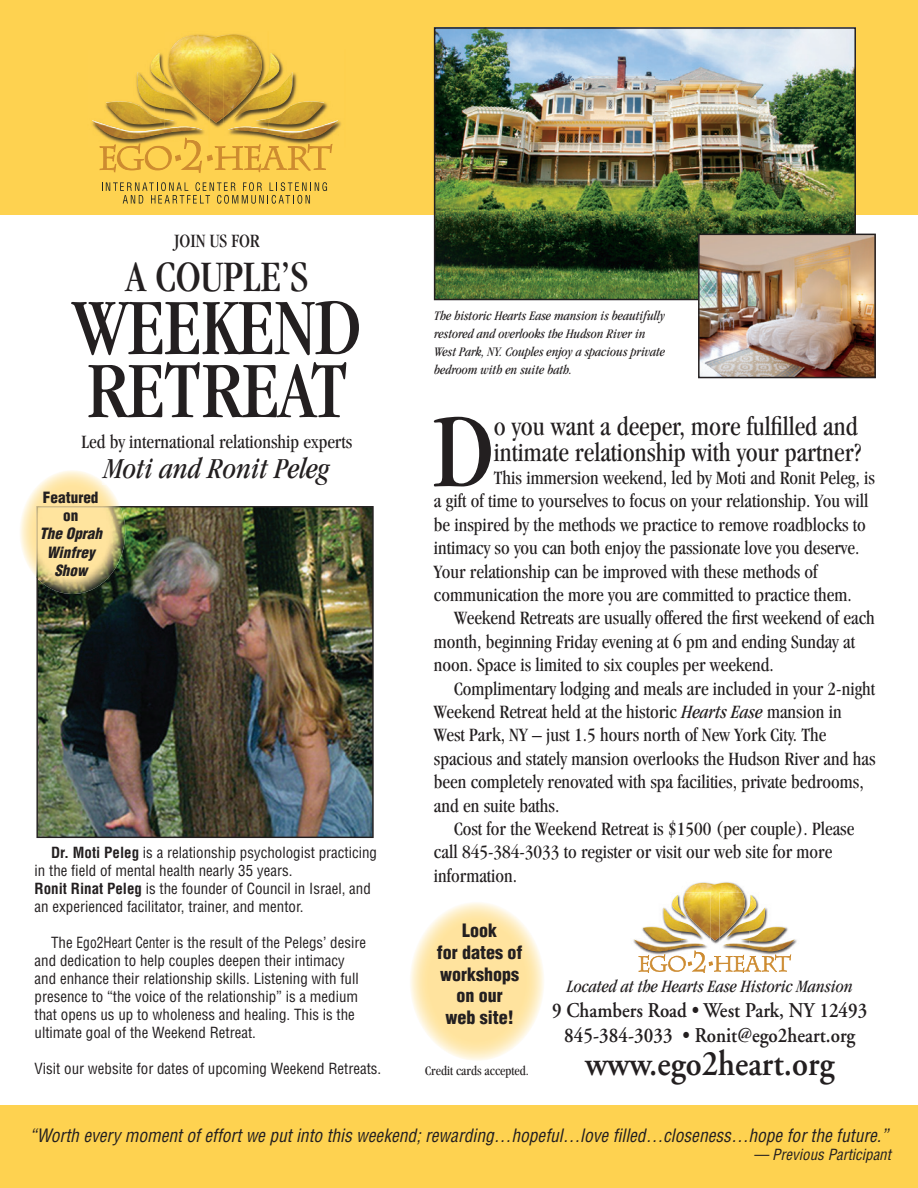
<style>
.page{position:relative;width:918px;height:1188px;background:#fff}
.page>*{position:absolute;margin:0;border:0;box-sizing:border-box;transform-origin:0 0}
.t1{font:condensed 108px "Garamond";color:#231f20}
.t2{font:condensed 82.5px/63px "Garamond";color:#231f20}
.t3{font:condensed 45px "Garamond";color:#231f20}
.t4{font:600 36px "Adobe Garamond";color:#231f20;scale:.9 1}
.t5{font:italic condensed 30px "Garamond";color:#231f20}
.t6{font:condensed 27px/25.5px "Garamond";color:#231f20}
.t7{font:600 21px/25.2px "Adobe Garamond";color:#231f20;text-align:center;scale:.9 1}
.t8{font:condensed 19.5px/23.4px "Garamond";color:#231f20}
.t9{font:italic condensed 18px "Helvetica";color:#231f20}
.t10{font:italic condensed 18px "Garamond";color:#231f20}
.t11{font:900 condensed 18px/21.6px "Helvetica";color:#231f20;text-align:center}
.t12{font:italic 900 condensed 15.15px/18.1px "Helvetica";color:#231f20;text-align:center}
.t13{font:900 condensed 15.15px/18.1px "Helvetica";color:#231f20;text-align:center}
.t14{font:condensed 15px/18px "Helvetica";color:#231f20}
.t15{font:italic condensed 15px "Helvetica";color:#231f20}
.t16{font:italic condensed 13.5px/18px "Garamond";color:#231f20}
.t17{font:condensed 13.5px "Garamond";color:#231f20}
.s1{font-weight:700}
.s2{font-style:italic}
</style>
<div class="page">
<div style="left:0;top:0;width:918px;height:215px;background:#fed250"></div>
<img style="left:437px;top:30px;width:416px;height:267px">
<div style="left:434px;top:27px;width:422px;height:273px;border:2px solid #231f20"></div>
<img style="left:701px;top:237px;width:172px;height:138px">
<div style="left:698px;top:234px;width:178px;height:144px;border:2px solid #231f20"></div>
<img style="left:685px;top:882px;width:59px;height:62px">
<img style="left:686px;top:883px;width:56px;height:58px">
<img style="left:633px;top:909px;width:74px;height:39px">
<img style="left:688px;top:937px;width:23px;height:8px">
<img style="left:683px;top:892px;width:28px;height:45px">
<img style="left:671px;top:895px;width:15px;height:12px">
<img style="left:663px;top:907px;width:38px;height:30px">
<img style="left:643px;top:927px;width:45px;height:12px">
<img style="left:634px;top:939px;width:72px;height:11px">
<img style="left:758px;top:902px;width:39px;height:54px">
<svg style="left:638px;top:950px;width:153px;height:22px"></svg>
<img style="left:775px;top:954px;width:16px;height:3px">
<img style="left:720px;top:937px;width:21px;height:7px">
<img style="left:720px;top:892px;width:26px;height:45px">
<img style="left:742px;top:895px;width:16px;height:12px">
<img style="left:727px;top:907px;width:38px;height:31px">
<img style="left:741px;top:927px;width:45px;height:12px">
<img style="left:723px;top:939px;width:72px;height:13px">
<div style="left:0;top:1106px;width:918px;height:82px;background:#fed250"></div>
<svg style="left:102px;top:182px;width:225px;height:22px"></svg>
<img style="left:195px;top:34px;width:65px;height:94px">
<img style="left:171px;top:35px;width:87px;height:88px">
<img style="left:175px;top:118px;width:35px;height:10px">
<img style="left:169px;top:49px;width:41px;height:69px">
<img style="left:149px;top:53px;width:23px;height:19px">
<img style="left:137px;top:72px;width:58px;height:46px">
<img style="left:106px;top:101px;width:69px;height:19px">
<img style="left:92px;top:120px;width:110px;height:18px">
<img style="left:281px;top:62px;width:60px;height:66px">
<svg style="left:99px;top:138px;width:233px;height:35px"></svg>
<img style="left:308px;top:144px;width:25px;height:3px">
<img style="left:223px;top:118px;width:32px;height:10px">
<img style="left:223px;top:49px;width:40px;height:69px">
<img style="left:258px;top:53px;width:23px;height:19px">
<img style="left:234px;top:72px;width:59px;height:46px">
<img style="left:255px;top:101px;width:69px;height:19px">
<img style="left:228px;top:120px;width:110px;height:21px">
<img style="left:36px;top:506px;width:338px;height:332px">
<img style="left:20px;top:470px;width:100px;height:106px">
<svg style="left:102px;top:481px;width:4px;height:4px"></svg>
<img style="left:38px;top:507px;width:87px;height:87px">
<img style="left:36px;top:506px;width:85px;height:72px">
<img style="left:37px;top:507px;width:84px;height:72px">
<p class="t8" style="left:174px;top:229px;width:87px">JOIN US FOR</p>
<h3 class="t3" style="left:126px;top:252px;width:184px">A COUPLE’S</h3>
<h2 class="t2" style="left:73px;top:295px;width:290px">WEEKEND<br>RETREAT</h2>
<p class="t8" style="left:82px;top:429px;width:272px">Led by international relationship experts</p>
<h3 class="t5" style="left:104px;top:451px;width:226px">Moti and Ronit Peleg</h3>
<p class="t13" style="left:43px;top:488px;width:57px">Featured on</p>
<p class="t12" style="left:39px;top:525px;width:64px">The Oprah<br>Winfrey<br>Show</p>
<p class="t14" style="left:35px;top:844px;width:344px;text-indent:17px"><span class="s1">Dr. Moti Peleg</span> is a relationship psychologist practicing in the field of mental health nearly 35 years.<br><span class="s1">Ronit Rinat Peleg</span> is the founder of Council in Israel, and an experienced facilitator, trainer, and mentor.</p>
<p class="t14" style="left:35px;top:934px;width:333px;text-indent:16px">The Ego2Heart Center is the result of the Pelegs’ desire and dedication to help couples deepen their intimacy and enhance their relationship skills. Listening with full presence to “the voice of the relationship” is a medium that opens us up to wholeness and healing. This is the ultimate goal of the Weekend Retreat.</p>
<p class="t14" style="left:35px;top:1060px;width:348px">Visit our website for dates of upcoming Weekend Retreats.</p>
<p class="t16" style="left:434px;top:307px;width:232px">The historic Hearts Ease mansion is beautifully restored and overlooks the Hudson River in West Park, NY. Couples enjoy a spacious private bedroom with en suite bath.</p>
<h1 class="t1" style="left:434px;top:392px;width:62px">D</h1>
<h3 class="t6" style="left:494px;top:413px;width:369px">o you want a deeper, more fulfilled and intimate relationship with your partner?</h3>
<p class="t8" style="left:434px;top:466px;width:443px;text-indent:60px">This immersion weekend, led by Moti and Ronit Peleg, is a gift of time to yourselves to focus on your relationship. You will be inspired by the methods we practice to remove roadblocks to intimacy so you can both enjoy the passionate love you deserve.<br>Your relationship can be improved with these methods of communication the more you are committed to practice them.</p>
<p class="t8" style="left:434px;top:606px;width:443px;text-indent:20px">Weekend Retreats are usually offered the first weekend of each month, beginning Friday evening at 6 pm and ending Sunday at noon. Space is limited to six couples per weekend.</p>
<p class="t8" style="left:434px;top:676px;width:443px;text-indent:20px">Complimentary lodging and meals are included in your 2-night Weekend Retreat held at the historic <span class="s2">Hearts Ease</span> mansion in West Park, NY – just 1.5 hours north of New York City. The spacious and stately mansion overlooks the Hudson River and has been completely renovated with spa facilities, private bedrooms, and en suite baths.</p>
<p class="t8" style="left:434px;top:817px;width:422px;text-indent:20px">Cost for the Weekend Retreat is $1500 (per couple). Please call 845-384-3033 to register or visit our web site for more information.</p>
<p class="t11" style="left:437px;top:920px;width:87px">Look<br>for dates of workshops on our<br>web site!</p>
<p class="t17" style="left:425px;top:1063px;width:105px">Credit cards accepted.</p>
<p class="t10" style="left:567px;top:976px;width:287px">Located at the Hearts Ease Historic Mansion</p>
<p class="t7" style="left:552px;top:998px;width:352px">9 Chambers Road • West Park, NY 12493<br>845-384-3033 • Ronit@ego2heart.org</p>
<h3 class="t4" style="left:585px;top:1044px;width:279px">www.ego2heart.org</h3>
<p class="t9" style="left:30px;top:1124px;width:860px">“Worth every moment of effort we put into this weekend; rewarding…hopeful…love filled…closeness…hope for the future.”</p>
<p class="t15" style="left:754px;top:1145px;width:139px">— Previous Participant</p>
</div>
